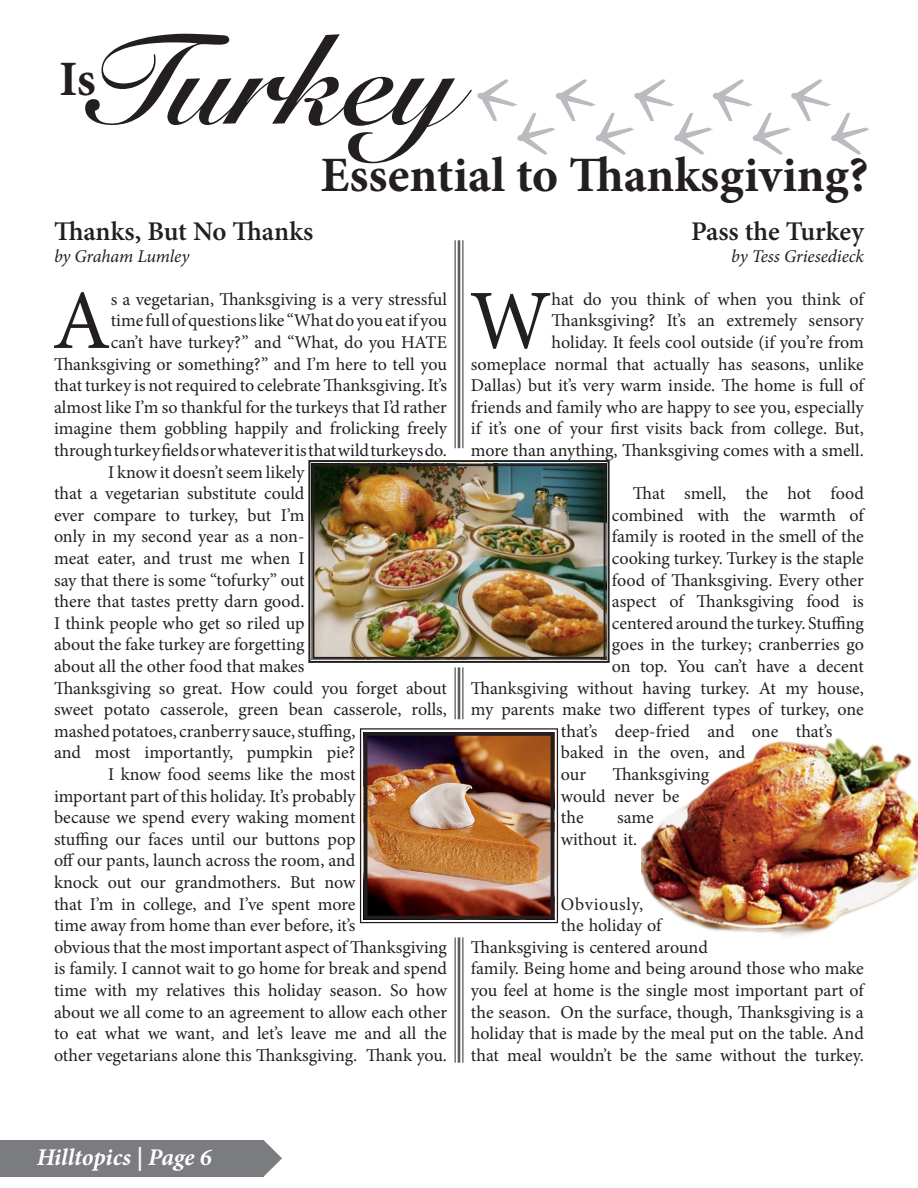
<style>
.page{position:relative;width:918px;height:1188px;background:#fff}
.page>*{position:absolute;margin:0;border:0;box-sizing:border-box;transform-origin:0 0}
.t1{font:700 127.5px "Snell Roundhand";color:#231f20}
.t2{font:84.45px "Minion Pro";color:#231f20}
.t3{font:700 49.5px "Minion Pro";color:#231f20}
.t4{font:600 27px "Minion Pro";color:#231f20}
.t5{font:italic 700 24px "Minion Pro";letter-spacing:-.005em;color:#fff}
.t6{font:18px/21.6px "Minion Pro";letter-spacing:-.005em;color:#231f20}
.t7{font:italic 18px "Minion Pro";letter-spacing:-.01em;color:#231f20}
.t8{font:18px "Minion Pro";letter-spacing:.035em;color:#231f20}
</style>
<div class="page">
<div style="left:0;top:1140px;width:264px;height:37px;background:#7a7c7f"></div>
<svg style="left:264px;top:1140px;width:18px;height:36px"></svg>
<hr style="left:462px;top:240px;width:2px;height:208px;background:#5c5c5f">
<hr style="left:458px;top:240px;width:2px;height:208px;background:#5c5c5f">
<hr style="left:454px;top:240px;width:2px;height:208px;background:#5c5c5f">
<hr style="left:462px;top:937px;width:2px;height:126px;background:#5c5c5f">
<hr style="left:458px;top:937px;width:2px;height:126px;background:#5c5c5f">
<hr style="left:454px;top:937px;width:2px;height:126px;background:#5c5c5f">
<hr style="left:462px;top:667px;width:2px;height:52px;background:#5c5c5f">
<hr style="left:458px;top:667px;width:2px;height:52px;background:#5c5c5f">
<hr style="left:454px;top:667px;width:2px;height:52px;background:#5c5c5f">
<img style="left:308px;top:460px;width:302px;height:203px">
<div style="left:312px;top:464px;width:294px;height:195px;border:2px solid #231f20"></div>
<img style="left:359px;top:728px;width:200px;height:196px">
<div style="left:364px;top:732px;width:190px;height:187px;border:4px solid #231f20"></div>
<img style="left:641px;top:737px;width:277px;height:200px">
<svg style="left:477px;top:79px;width:393px;height:76px"></svg>
<p class="t1" style="left:80px;top:4px;width:379px">Turkey</p>
<p class="t3" style="left:59px;top:45px;width:38px">Is</p>
<p class="t3" style="left:320px;top:140px;width:550px">Essential to Thanksgiving?</p>
<p class="t4" style="left:54px;top:213px;width:261px">Thanks, But No Thanks</p>
<p class="t7" style="left:54px;top:244px;width:137px">by Graham Lumley</p>
<p class="t2" style="left:52px;top:264px;width:60px">A</p>
<p class="t6" style="left:54px;top:288px;width:395px;text-align:right">s a vegetarian, Thanksgiving is a very stressful<br>time full of questions like “What do you eat if you<br>can’t have turkey?” and “What, do you HATE Thanksgiving or something?” and I’m here to tell you that turkey is not required to celebrate Thanksgiving. It’s almost like I’m so thankful for the turkeys that I’d rather imagine them gobbling happily and frolicking freely through turkey fields or whatever it is that wild turkeys do.</p>
<p class="t6" style="left:54px;top:461px;width:395px;text-indent:54px">I know it doesn’t seem likely<br>that a vegetarian substitute could<br>ever compare to turkey, but I’m<br>only in my second year as a non-<br>meat eater, and trust me when I<br>say that there is some “tofurky” out<br>there that tastes pretty darn good.<br>I think people who get so riled up<br>about the fake turkey are forgetting<br>about all the other food that makes<br>Thanksgiving so great. How could you forget about sweet potato casserole, green bean casserole, rolls, mashed potatoes, cranberry sauce, stuffing,<br>and most importantly, pumpkin pie?</p>
<p class="t6" style="left:54px;top:763px;width:395px;text-indent:54px">I know food seems like the most<br>important part of this holiday. It’s probably<br>because we spend every waking moment<br>stuffing our faces until our buttons pop<br>off our pants, launch across the room, and<br>knock out our grandmothers. But now<br>that I’m in college, and I’ve spent more<br>time away from home than ever before, it’s<br>obvious that the most important aspect of Thanksgiving is family. I cannot wait to go home for break and spend time with my relatives this holiday season. So how about we all come to an agreement to allow each other to eat what we want, and let’s leave me and all the other vegetarians alone this Thanksgiving. Thank you.</p>
<p class="t4" style="left:691px;top:213px;width:174px">Pass the Turkey</p>
<p class="t7" style="left:731px;top:244px;width:134px">by Tess Griesedieck</p>
<p class="t6" style="left:471px;top:288px;width:395px;text-align:right">hat do you think of when you think of Thanksgiving? It’s an extremely sensory<br>holiday. It feels cool outside (if you’re from<br>someplace normal that actually has seasons, unlike Dallas) but it’s very warm inside. The home is full of friends and family who are happy to see you, especially if it’s one of your first visits back from college. But, more than anything, Thanksgiving comes with a smell.</p>
<p class="t6" style="left:633px;top:483px;width:233px">That smell, the hot food</p>
<p class="t6" style="left:612px;top:504px;width:254px">combined with the warmth of</p>
<p class="t6" style="left:612px;top:526px;width:254px">family is rooted in the smell of the</p>
<p class="t6" style="left:612px;top:547px;width:253px">cooking turkey. Turkey is the staple</p>
<p class="t6" style="left:612px;top:569px;width:254px">food of Thanksgiving. Every other</p>
<p class="t6" style="left:612px;top:591px;width:253px">aspect of Thanksgiving food is</p>
<p class="t6" style="left:612px;top:612px;width:254px">centered around the turkey. Stuffing</p>
<p class="t6" style="left:612px;top:634px;width:254px">goes in the turkey; cranberries go</p>
<p class="t6" style="left:612px;top:655px;width:254px">on top. You can’t have a decent</p>
<p class="t6" style="left:471px;top:677px;width:394px">Thanksgiving without having turkey. At my house,</p>
<p class="t6" style="left:471px;top:699px;width:395px">my parents make two different types of turkey, one</p>
<p class="t6" style="left:561px;top:720px;width:273px">that’s deep-fried and one that’s</p>
<p class="t6" style="left:561px;top:742px;width:186px">baked in the oven, and</p>
<p class="t6" style="left:561px;top:763px;width:27px">our</p>
<p class="t2" style="left:470px;top:264px;width:84px">W</p>
<p class="t6" style="left:561px;top:763px;width:150px;text-indent:52px">Thanksgiving would never be<br>the</p>
<p class="t6" style="left:561px;top:807px;width:95px;text-indent:56px">same without it.</p>
<p class="t8" style="left:561px;top:892px;width:84px">Obviously,</p>
<p class="t6" style="left:561px;top:915px;width:102px">the holiday of</p>
<p class="t6" style="left:471px;top:936px;width:239px">Thanksgiving is centered around</p>
<p class="t6" style="left:471px;top:958px;width:395px">family. Being home and being around those who make</p>
<p class="t6" style="left:471px;top:979px;width:395px">you feel at home is the single most important part of</p>
<p class="t6" style="left:471px;top:1001px;width:394px">the season. On the surface, though, Thanksgiving is a</p>
<p class="t6" style="left:471px;top:1023px;width:394px">holiday that is made by the meal put on the table. And</p>
<p class="t6" style="left:471px;top:1044px;width:395px">that meal wouldn’t be the same without the turkey.</p>
<p class="t5" style="left:37px;top:1140px;width:177px">Hilltopics | Page 6</p>
</div>
